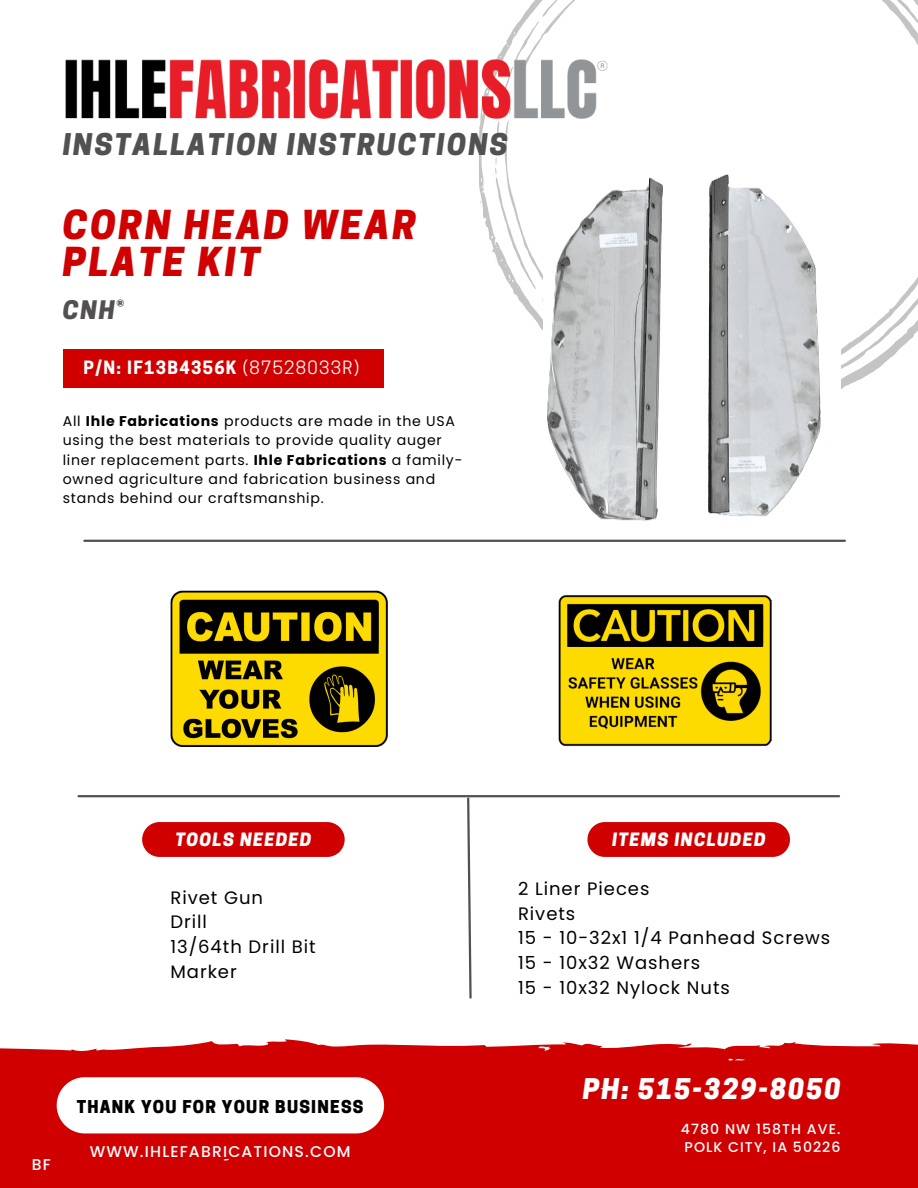
<style>
.page{position:relative;width:918px;height:1188px;background:#fff}
.page>*{position:absolute;margin:0;border:0;box-sizing:border-box;transform-origin:0 0}
.t1{font:italic 800 37.5px/37.2px "Cooper Hewitt";letter-spacing:.075em;color:#d00000}
.t2{font:italic 800 28.05px "Cooper Hewitt";letter-spacing:.075em;color:#525051}
.t3{font:italic 800 26.85px "Cooper Hewitt";letter-spacing:.075em;color:#fff}
.t4{font:italic 800 24px "Cooper Hewitt";color:#525051}
.t5{font:18px "Poppins";letter-spacing:.055em;color:#000}
.t6{font:700 17.25px "Cooper Hewitt";letter-spacing:.075em;color:#fff}
.t7{font:italic 800 17.25px "Cooper Hewitt";letter-spacing:.075em;color:#fff}
.t8{font:800 16.65px "Cooper Hewitt";letter-spacing:.075em;color:#000}
.t9{font:500 15.6px "Poppins";letter-spacing:.075em;color:#fff}
.t10{font:14.1px/19.2px "Poppins";letter-spacing:.055em;color:#000}
.t11{font:500 14.1px "Poppins";letter-spacing:.075em;color:#fff}
.s1{font-weight:400}
.s2{font-weight:700}
</style>
<div class="page">
<svg style="left:479px;top:0;width:439px;height:389px"></svg>
<div style="left:0;top:1039px;width:918px;height:149px;background:#d00000"></div>
<svg style="left:57px;top:1077px;width:327px;height:56px"></svg>
<svg style="left:142px;top:822px;width:203px;height:35px;background:#d10a0a"></svg>
<svg style="left:587px;top:822px;width:203px;height:35px;background:#d10a0a"></svg>
<hr style="left:79px;top:795px;width:760px;height:2px;background:#525051">
<svg style="left:466px;top:797px;width:7px;height:202px"></svg>
<div style="left:63px;top:350px;width:321px;height:38px;background:#d00000"></div>
<img style="left:65px;top:40px;width:561px;height:101px">
<hr style="left:84px;top:540px;width:761px;height:2px;background:#525051">
<img style="left:170px;top:590px;width:218px;height:157px">
<img style="left:558px;top:595px;width:214px;height:151px">
<img style="left:543px;top:161px;width:297px;height:360px">
<p class="t2" style="left:63px;top:134px;width:447px">INSTALLATION INSTRUCTIONS</p>
<p class="t1" style="left:63px;top:211px;width:355px">CORN HEAD WEAR<br>PLATE KIT</p>
<p class="t4" style="left:63px;top:301px;width:63px">CNH®</p>
<p class="t6" style="left:83px;top:361px;width:277px">P/N: IF13B4356K <span class="s1">(87528033R)</span></p>
<p class="t10" style="left:63px;top:412px;width:401px">All <span class="s2">Ihle Fabrications</span> products are made in the USA using the best materials to provide quality auger liner replacement parts. <span class="s2">Ihle Fabrications</span> a family&shy;owned agriculture and fabrication business and stands behind our craftsmanship.</p>
<p class="t7" style="left:176px;top:833px;width:137px">TOOLS NEEDED</p>
<p class="t5" style="left:170px;top:885px;width:94px">Rivet Gun</p>
<p class="t5" style="left:170px;top:910px;width:38px">Drill</p>
<p class="t5" style="left:170px;top:934px;width:147px">13/64th Drill Bit</p>
<p class="t5" style="left:170px;top:959px;width:68px">Marker</p>
<p class="t9" style="left:32px;top:1153px;width:21px">BF</p>
<p class="t8" style="left:77px;top:1100px;width:288px">THANK YOU FOR YOUR BUSINESS</p>
<p class="t9" style="left:90px;top:1140px;width:262px">WWW.IHLEFABRICATIONS.COM</p>
<p class="t7" style="left:612px;top:833px;width:155px">ITEMS INCLUDED</p>
<p class="t5" style="left:518px;top:876px;width:133px">2 Liner Pieces</p>
<p class="t5" style="left:518px;top:901px;width:59px">Rivets</p>
<p class="t5" style="left:518px;top:925px;width:314px">15 - 10-32x1 1/4 Panhead Screws</p>
<p class="t5" style="left:518px;top:950px;width:184px">15 - 10x32 Washers</p>
<p class="t5" style="left:518px;top:975px;width:213px">15 - 10x32 Nylock Nuts</p>
<p class="t3" style="left:583px;top:1079px;width:259px">PH: 515-329-8050</p>
<p class="t11" style="left:681px;top:1119px;width:161px">4780 NW 158TH AVE.</p>
<p class="t11" style="left:685px;top:1137px;width:157px">POLK CITY, IA 50226</p>
</div>
